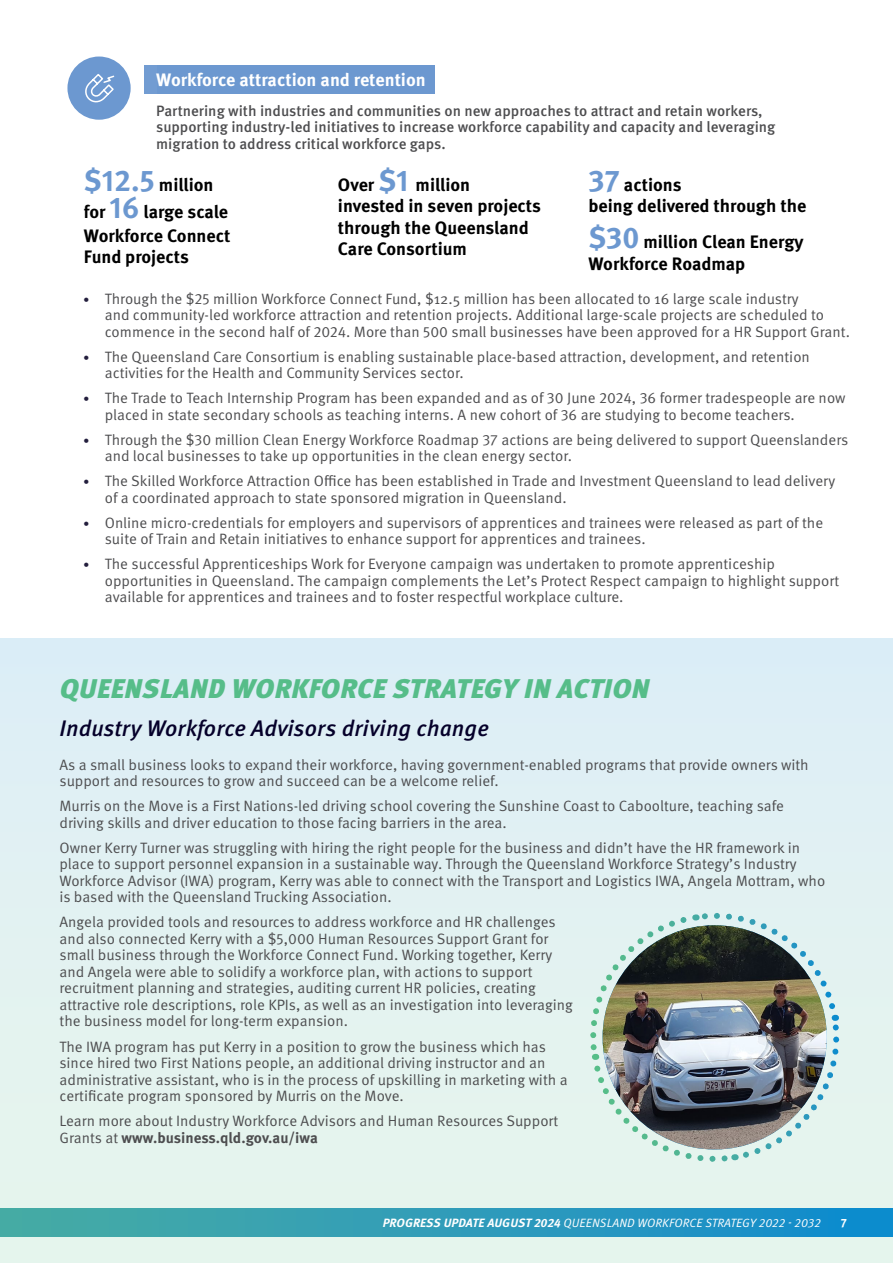
<style>
.page{position:relative;width:893px;height:1263px;background:#fff}
.page>*{position:absolute;margin:0;border:0;box-sizing:border-box;transform-origin:0 0}
.t1{font:italic 900 27px "Meta Pro";letter-spacing:.015em;color:#56bd89}
.t2{font:italic 500 22.5px "Meta Pro";letter-spacing:.005em;color:#05002a}
.t3{font:700 18px/21.6px "Meta Pro";color:#000}
.t4{font:700 18px "Meta Pro";color:#fff}
.t5{font:15px/16.5px "Meta Pro Norm";color:#4d4d4f}
.t6{font:500 15px/16.5px "Meta Pro";color:#4d4d4f}
.t7{font:700 15px "Meta Pro";letter-spacing:-.005em;color:#4d4d4f}
.t8{font:12px "Meta Pro Norm Ita";letter-spacing:.01em;color:#fff}
.t9{font:700 12px "Meta Pro";color:#fff}
.s1{font-size:30px;color:#6c98d0}
.s2{font-family:"Meta Pro";font-weight:700;font-size:12px;color:#231e3d}
.s3{font-family:"Meta Pro Norm";font-weight:400}
.s4{font-family:"Meta Pro";font-weight:700;font-style:italic}
</style>
<div class="page">
<div style="left:0;top:638px;width:893px;height:625px;background:#e2f1f2"></div>
<div style="left:144px;top:65px;width:290px;height:29px;background:#6c98d0"></div>
<div style="left:53px;top:25px;width:103px;height:110px;background:#fff"></div>
<div style="left:67px;top:57px;width:64px;height:63px;background:#6c98d0;border-radius:50%"></div>
<svg style="left:85px;top:74px;width:30px;height:29px"></svg>
<img style="left:590px;top:913px;width:250px;height:249px">
<div style="left:0;top:1208px;width:893px;height:29px;background:linear-gradient(to right,#4aaca3,#118bce)"></div>
<p class="t4" style="left:156px;top:66px;width:271px">Workforce attraction and retention</p>
<p class="t6" style="left:156px;top:101px;width:621px">Partnering with industries and communities on new approaches to attract and retain workers, supporting industry-led initiatives to increase workforce capability and capacity and leveraging migration to address critical workforce gaps.</p>
<p class="t3" style="left:84px;top:170px;width:146px;line-height:27px"><span class="s1">$12.5</span> million for <span class="s1">16</span> large scale</p>
<p class="t3" style="left:84px;top:223px;width:148px">Workforce Connect<br>Fund projects</p>
<p class="t3" style="left:338px;top:172px;width:205px">Over <span class="s1">$1</span> million invested in seven projects through the Queensland<br>Care Consortium</p>
<p class="t5" style="left:105px;top:289px;width:747px;text-indent:-21px"><span class="s2">•</span> Through the $25 million Workforce Connect Fund, $12.5 million has been allocated to 16 large scale industry<br>and community-led workforce attraction and retention projects. Additional large-scale projects are scheduled to commence in the second half of 2024. More than 500 small businesses have been approved for a HR Support Grant.</p>
<p class="t5" style="left:105px;top:347px;width:707px;text-indent:-21px"><span class="s2">•</span> The Queensland Care Consortium is enabling sustainable place-based attraction, development, and retention activities for the Health and Community Services sector.</p>
<p class="t5" style="left:105px;top:389px;width:742px;text-indent:-21px"><span class="s2">•</span> The Trade to Teach Internship Program has been expanded and as of 30 June 2024, 36 former tradespeople are now placed in state secondary schools as teaching interns. A new cohort of 36 are studying to become teachers.</p>
<p class="t5" style="left:105px;top:430px;width:745px;text-indent:-21px"><span class="s2">•</span> Through the $30 million Clean Energy Workforce Roadmap 37 actions are being delivered to support Queenslanders and local businesses to take up opportunities in the clean energy sector.</p>
<p class="t5" style="left:105px;top:472px;width:732px;text-indent:-21px"><span class="s2">•</span> The Skilled Workforce Attraction Office has been established in Trade and Investment Queensland to lead delivery of a coordinated approach to state sponsored migration in Queensland.</p>
<p class="t5" style="left:105px;top:513px;width:720px;text-indent:-21px"><span class="s2">•</span> Online micro-credentials for employers and supervisors of apprentices and trainees were released as part of the suite of Train and Retain initiatives to enhance support for apprentices and trainees.</p>
<p class="t5" style="left:105px;top:555px;width:736px;text-indent:-21px"><span class="s2">•</span> The successful Apprenticeships Work for Everyone campaign was undertaken to promote apprenticeship opportunities in Queensland. The campaign complements the Let’s Protect Respect campaign to highlight support available for apprentices and trainees and to foster respectful workplace culture.</p>
<p class="t3" style="left:588px;top:172px;width:219px"><span class="s1">37</span> actions<br>being delivered through the</p>
<p class="t3" style="left:588px;top:230px;width:217px"><span class="s1">$30</span> million Clean Energy<br>Workforce Roadmap</p>
<h1 class="t1" style="left:60px;top:667px;width:591px">QUEENSLAND WORKFORCE STRATEGY IN ACTION</h1>
<h2 class="t2" style="left:60px;top:711px;width:431px">Industry Workforce Advisors driving change</h2>
<p class="t5" style="left:60px;top:755px;width:751px">As a small business looks to expand their workforce, having government-enabled programs that provide owners with support and resources to grow and succeed can be a welcome relief.</p>
<p class="t5" style="left:60px;top:797px;width:726px">Murris on the Move is a First Nations-led driving school covering the Sunshine Coast to Caboolture, teaching safe driving skills and driver education to those facing barriers in the area.</p>
<p class="t5" style="left:60px;top:838px;width:767px">Owner Kerry Turner was struggling with hiring the right people for the business and didn’t have the HR framework in place to support personnel expansion in a sustainable way. Through the Queensland Workforce Strategy’s Industry Workforce Advisor (IWA) program, Kerry was able to connect with the Transport and Logistics IWA, Angela Mottram, who is based with the Queensland Trucking Association.</p>
<p class="t5" style="left:60px;top:913px;width:515px">Angela provided tools and resources to address workforce and HR challenges and also connected Kerry with a $5,000 Human Resources Support Grant for small business through the Workforce Connect Fund. Working together, Kerry and Angela were able to solidify a workforce plan, with actions to support recruitment planning and strategies, auditing current HR policies, creating attractive role descriptions, role KPIs, as well as an investigation into leveraging the business model for long-term expansion.</p>
<p class="t5" style="left:60px;top:1037px;width:510px">The IWA program has put Kerry in a position to grow the business which has since hired two First Nations people, an additional driving instructor and an administrative assistant, who is in the process of upskilling in marketing with a certificate program sponsored by Murris on the Move.</p>
<p class="t5" style="left:60px;top:1111px;width:500px">Learn more about Industry Workforce Advisors and Human Resources Support</p>
<p class="t7" style="left:60px;top:1125px;width:260px"><span class="s3">Grants at</span> www.business.qld.gov.au/iwa</p>
<p class="t8" style="left:383px;top:1214px;width:440px"><span class="s4">PROGRESS UPDATE AUGUST 2024</span> QUEENSLAND WORKFORCE STRATEGY 2022 - 2032</p>
<p class="t9" style="left:841px;top:1213px;width:8px">7</p>
<p class="t8" style="left:445px;top:1214px;width:363px"><span class="s4">PROGRESS UPDATE JUNE</span> QUEENSLAND WORKFORCE STRATEGY 022 -</p>
</div>
